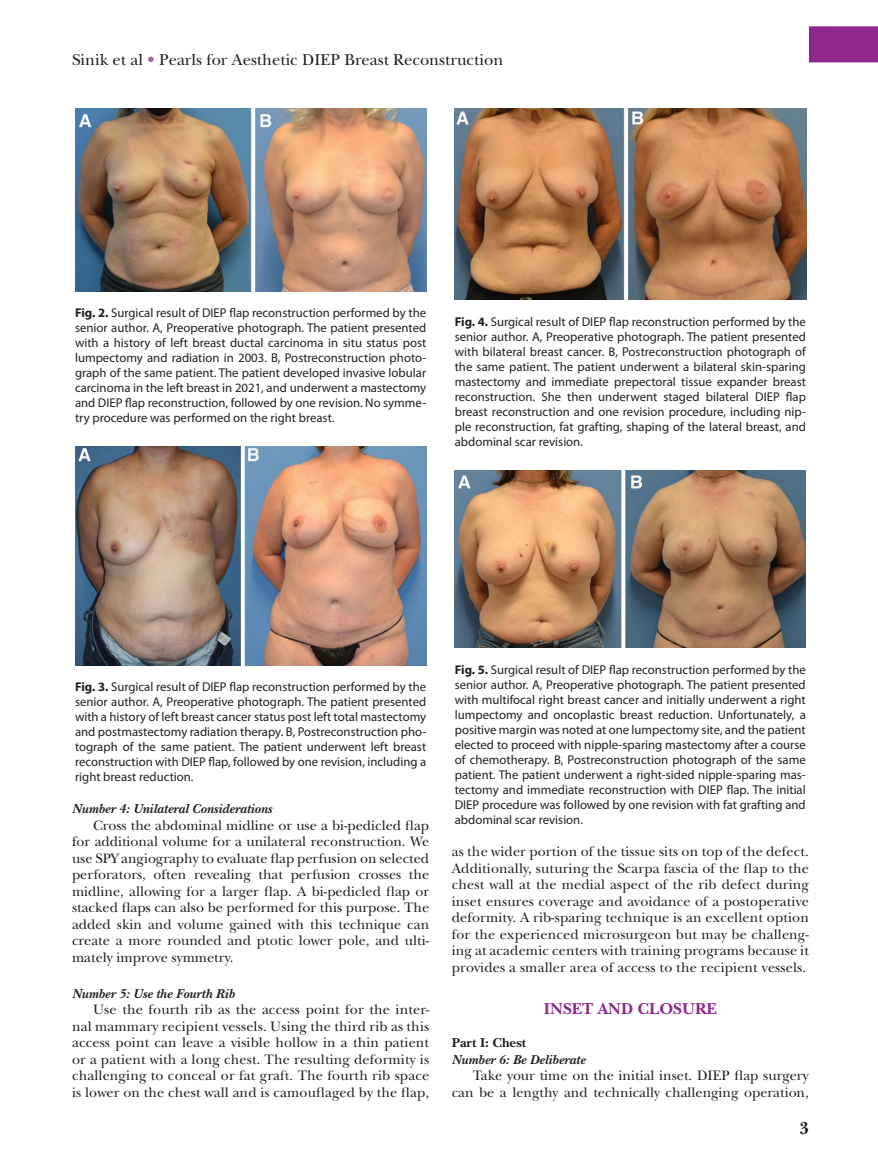
<style>
.page{position:relative;width:878px;height:1175px;background:#fff}
.page>*{position:absolute;margin:0;border:0;box-sizing:border-box;transform-origin:0 0}
.t1{font:700 18px "New Baskerville Std";color:#231f20}
.t2{font:16.5px "New Baskerville Std";color:#231f20}
.t3{font:700 16.5px "New Baskerville Std";color:#8f278f}
.t4{font:14.25px/16.5px "New Baskerville Std";color:#231f20;text-align:justify}
.t5{font:italic 700 13.5px "New Baskerville Std";color:#231f20}
.t6{font:700 13.5px "New Baskerville Std";color:#231f20}
.t7{font:12.75px/15px "Myriad Pro";color:#231f20;text-align:justify}
.s1{color:#a866aa}
.s2{font-weight:700}
</style>
<div class="page">
<div style="left:808px;top:26px;width:70px;height:36px;background:#8f278f"></div>
<img style="left:75px;top:108px;width:351px;height:183px">
<img style="left:75px;top:446px;width:351px;height:219px">
<img style="left:454px;top:108px;width:352px;height:192px">
<img style="left:455px;top:470px;width:350px;height:177px">
<p class="t2" style="left:72px;top:50px;width:432px">Sinik et al <span class="s1">•</span> Pearls for Aesthetic DIEP Breast Reconstruction</p>
<p class="t7" style="left:75px;top:305px;width:353px"><span class="s2">Fig. 2.</span> Surgical result of DIEP flap reconstruction performed by the senior author. A, Preoperative photograph. The patient presented with a history of left breast ductal carcinoma in situ status post lumpectomy and radiation in 2003. B, Postreconstruction photo&shy;graph of the same patient. The patient developed invasive lobular carcinoma in the left breast in 2021, and underwent a mastectomy and DIEP flap reconstruction, followed by one revision. No symme&shy;try procedure was performed on the right breast.</p>
<p class="t7" style="left:454px;top:314px;width:353px"><span class="s2">Fig. 4.</span> Surgical result of DIEP flap reconstruction performed by the senior author. A, Preoperative photograph. The patient presented with bilateral breast cancer. B, Postreconstruction photograph of the same patient. The patient underwent a bilateral skin-sparing mastectomy and immediate prepectoral tissue expander breast reconstruction. She then underwent staged bilateral DIEP</p>
<p class="t7" style="left:454px;top:389px;width:353px;text-indent:331px">flap breast reconstruction and one revision procedure, including nip&shy;ple reconstruction, fat grafting, shaping of the lateral breast, and abdominal scar revision.</p>
<p class="t7" style="left:75px;top:679px;width:353px"><span class="s2">Fig. 3.</span> Surgical result of DIEP flap reconstruction performed by the senior author. A, Preoperative photograph. The patient presented with a history of left breast cancer status post left total mastectomy and postmastectomy radiation therapy. B, Postreconstruction pho&shy;tograph of the same patient. The patient underwent left breast reconstruction with DIEP flap, followed by one revision, including a right breast reduction.</p>
<p class="t5" style="left:72px;top:801px;width:202px">Number 4: Unilateral Considerations</p>
<p class="t4" style="left:72px;top:817px;width:359px;text-indent:21px">Cross the abdominal midline or use a bi-pedicled flap for additional volume for a unilateral reconstruction. We use SPY angiography to evaluate flap perfusion on selected perforators, often revealing that perfusion crosses the midline, allowing for a larger flap. A bi-pedicled flap or stacked flaps can also be performed for this purpose. The added skin and volume gained with this technique can create a more rounded and ptotic lower pole, and ulti&shy;mately improve symmetry.</p>
<p class="t5" style="left:72px;top:985px;width:164px">Number 5: Use the Fourth Rib</p>
<p class="t4" style="left:72px;top:1001px;width:359px;text-indent:21px">Use the fourth rib as the access point for the inter&shy;nal mammary recipient vessels. Using the third rib as this access point can leave a visible hollow in a thin patient or a patient with a long chest. The resulting deformity is challenging to conceal or fat graft. The fourth rib space is lower on the chest wall and is camouflaged by the flap,</p>
<p class="t7" style="left:454px;top:662px;width:352px"><span class="s2">Fig. 5.</span> Surgical result of DIEP flap reconstruction performed by the senior author. A, Preoperative photograph. The patient presented with multifocal right breast cancer and initially underwent a right lumpectomy and oncoplastic breast reduction. Unfortunately, a positive margin was noted at one lumpectomy site, and the patient elected to proceed with nipple-sparing mastectomy after a course of chemotherapy. B, Postreconstruction photograph of the same patient. The patient underwent a right-sided nipple-sparing mas&shy;tectomy and immediate reconstruction with DIEP flap. The initial DIEP procedure was followed by one revision with fat grafting and abdominal scar revision.</p>
<p class="t4" style="left:452px;top:843px;width:359px">as the wider portion of the tissue sits on top of the defect.<br>Additionally, suturing the Scarpa fascia of the flap to the chest wall at the medial aspect of the rib defect during inset ensures coverage and avoidance of a postoperative deformity. A rib-sparing technique is an excellent option for the experienced microsurgeon but may be challeng&shy;ing at academic centers with training programs because it provides a smaller area of access to the recipient vessels.</p>
<p class="t3" style="left:544px;top:999px;width:174px">INSET AND CLOSURE</p>
<p class="t6" style="left:452px;top:1035px;width:76px">Part I: Chest</p>
<p class="t5" style="left:452px;top:1051px;width:135px">Number 6: Be Deliberate</p>
<p class="t4" style="left:451px;top:1067px;width:358px;text-align:right">Take your time on the initial inset. DIEP flap surgery can be a lengthy and technically challenging operation,</p>
<h1 class="t1" style="left:799px;top:1118px;width:11px">3</h1>
</div>
